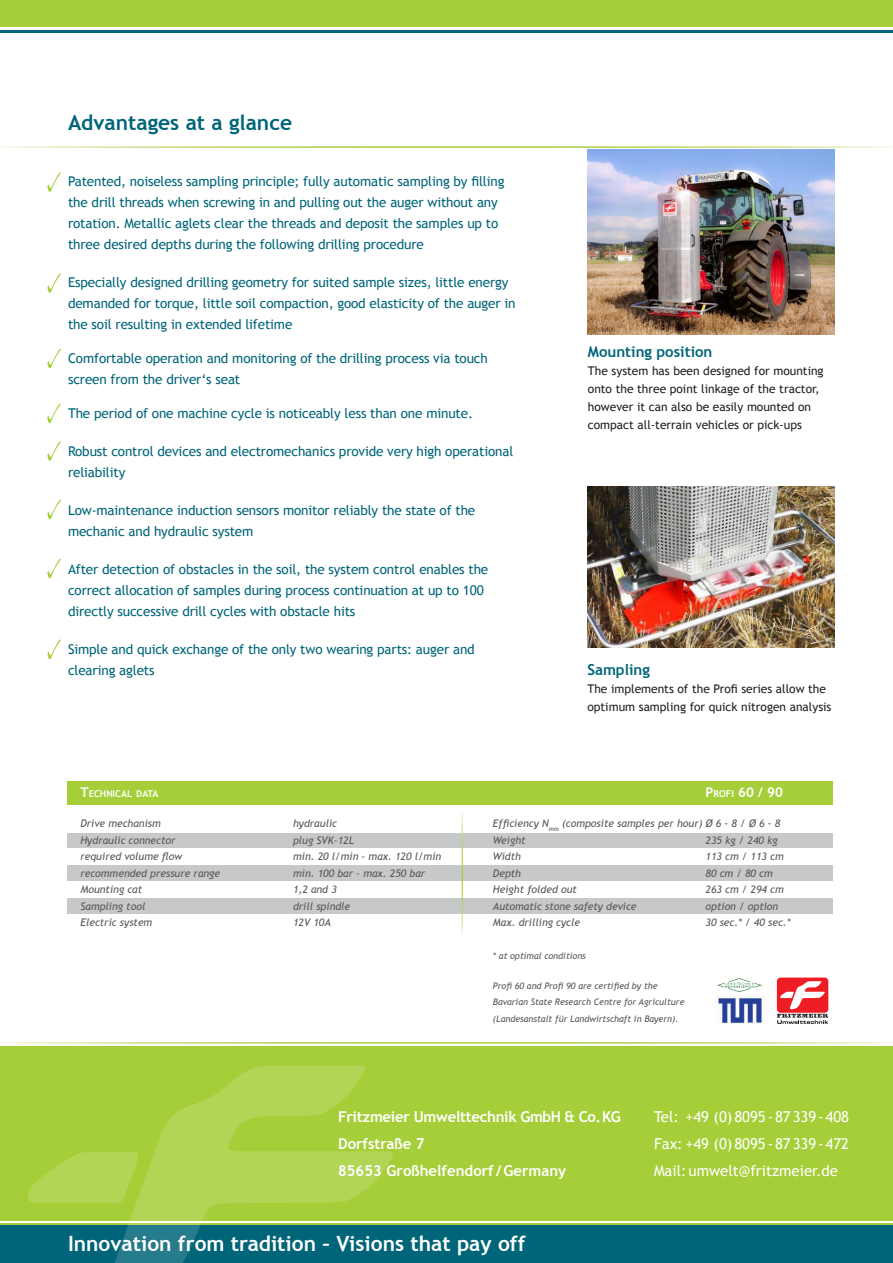
<style>
.page{position:relative;width:893px;height:1263px;background:#fff}
.page>*{position:absolute;margin:0;border:0;box-sizing:border-box;transform-origin:0 0}
.t1{font:700 21px "Trebuchet MS";color:#fff}
.fliess{font:700 21px "Trebuchet MS";color:#016579}
.t2{font:15px "Trebuchet MS";color:#fff}
.t3{font:700 15px "Trebuchet MS";color:#fff}
.t4{font:700 15px "Trebuchet MS";letter-spacing:-.02em;color:#fff}
.t5{font:700 15px "Trebuchet MS";color:#016579}
.fliess_absatz{font:13.5px/21px "Trebuchet MS";letter-spacing:-.01em;color:#016579}
.Fließtext{font:700 13.5px "Trebuchet MS";color:#fff}
.t6{font:12px/18px "Trebuchet MS";color:#231f20}
.Fließtext-2{font:italic 10.5px "Trebuchet MS";color:#57585a}
.Fließtext-3{font:700 9.45px "Trebuchet MS";color:#fff}
.Fließtext-4{font:italic 9px "Trebuchet MS";color:#57585a}
.s1{font-size:13.5px}
.s2{font-size:9.45px}
</style>
<div class="page">
<div style="left:0;top:5px;width:893px;height:27px;background:#016579"></div>
<div style="left:0;top:0;width:893px;height:28px;background:#a6ce39"></div>
<hr style="left:0;top:27px;width:893px;height:3px;background:#fff">
<div style="left:0;top:1046px;width:893px;height:217px;background:#a6ce39"></div>
<div style="left:0;top:1226px;width:893px;height:37px;background:#016579"></div>
<svg style="left:28px;top:1152px;width:79px;height:51px"></svg>
<svg style="left:107px;top:1065px;width:286px;height:198px"></svg>
<hr style="left:0;top:1221px;width:893px;height:2px;background:#fff">
<img style="left:587px;top:150px;width:248px;height:184px">
<img style="left:587px;top:487px;width:248px;height:161px">
<div style="left:777px;top:977px;width:51px;height:36px;background:#ee1d23;border-radius:4px"></div>
<svg style="left:777px;top:981px;width:51px;height:43px"></svg>
<img style="left:717px;top:997px;width:45px;height:27px">
<img style="left:718px;top:978px;width:44px;height:14px">
<svg style="left:47px;top:172px;width:14px;height:20px"></svg>
<svg style="left:47px;top:273px;width:14px;height:20px"></svg>
<svg style="left:47px;top:349px;width:14px;height:19px"></svg>
<svg style="left:47px;top:403px;width:14px;height:20px"></svg>
<svg style="left:47px;top:441px;width:14px;height:20px"></svg>
<svg style="left:47px;top:500px;width:14px;height:19px"></svg>
<svg style="left:47px;top:558px;width:14px;height:20px"></svg>
<svg style="left:47px;top:639px;width:14px;height:20px"></svg>
<div style="left:68px;top:898px;width:765px;height:16px;background:#c7c8ca"></div>
<div style="left:68px;top:865px;width:765px;height:15px;background:#c7c8ca"></div>
<div style="left:68px;top:832px;width:765px;height:16px;background:#c7c8ca"></div>
<div style="left:68px;top:781px;width:765px;height:32px;background:#a6ce39"></div>
<div style="left:61px;top:805px;width:777px;height:28px;background:#fff"></div>
<hr style="left:462px;top:810px;width:1px;height:128px;background:#fff">
<p class="fliess" style="left:68px;top:110px;width:226px">Advantages at a glance</p>
<p class="fliess_absatz" style="left:68px;top:171px;width:438px">Patented, noiseless sampling principle; fully automatic sampling by filling the drill threads when screwing in and pulling out the auger without any rotation. Metallic aglets clear the threads and deposit the samples up to three desired depths during the following drilling procedure</p>
<p class="fliess_absatz" style="left:68px;top:272px;width:449px">Especially designed drilling geometry for suited sample sizes, little energy demanded for torque, little soil compaction, good elasticity of the auger in the soil resulting in extended lifetime</p>
<p class="fliess_absatz" style="left:68px;top:348px;width:421px">Comfortable operation and monitoring of the drilling process via touch screen from the driver‘s seat</p>
<p class="fliess_absatz" style="left:68px;top:403px;width:406px">The period of one machine cycle is noticeably less than one minute.</p>
<p class="fliess_absatz" style="left:68px;top:441px;width:447px">Robust control devices and electromechanics provide very high operational reliability</p>
<p class="fliess_absatz" style="left:68px;top:500px;width:409px">Low-maintenance induction sensors monitor reliably the state of the mechanic and hydraulic system</p>
<p class="fliess_absatz" style="left:68px;top:559px;width:422px">After detection of obstacles in the soil, the system control enables the correct allocation of samples during process continuation at up to 100 directly successive drill cycles with obstacle hits</p>
<p class="fliess_absatz" style="left:68px;top:639px;width:408px">Simple and quick exchange of the only two wearing parts: auger and clearing aglets</p>
<p class="t5" style="left:588px;top:342px;width:126px">Mounting position</p>
<p class="t6" style="left:588px;top:362px;width:237px">The system has been designed for mounting onto the three point linkage of the tractor, however it can also be easily mounted on compact all-terrain vehicles or pick-ups</p>
<p class="t5" style="left:587px;top:660px;width:64px">Sampling</p>
<p class="t6" style="left:587px;top:680px;width:246px">The implements of the Profi series allow the optimum sampling for quick nitrogen analysis</p>
<p class="Fließtext-3" style="left:80px;top:788px;width:79px"><span class="s1">T</span>ECHNICAL DATA</p>
<p class="Fließtext-2" style="left:80px;top:817px;width:82px">Drive mechanism</p>
<p class="Fließtext-2" style="left:293px;top:817px;width:46px">hydraulic</p>
<p class="Fließtext-2" style="left:80px;top:834px;width:97px">Hydraulic connector</p>
<p class="Fließtext-2" style="left:293px;top:834px;width:62px">plug SVK-12L</p>
<p class="Fließtext-2" style="left:80px;top:850px;width:103px">required volume flow</p>
<p class="Fließtext-2" style="left:293px;top:850px;width:150px">min. 20 l/min - max. 120 l/min</p>
<p class="Fließtext-2" style="left:80px;top:867px;width:141px">recommended pressure range</p>
<p class="Fließtext-2" style="left:293px;top:867px;width:134px">min. 100 bar - max. 250 bar</p>
<p class="Fließtext-2" style="left:80px;top:883px;width:63px">Mounting cat</p>
<p class="Fließtext-2" style="left:293px;top:883px;width:45px">1,2 and 3</p>
<p class="Fließtext-2" style="left:80px;top:900px;width:66px">Sampling tool</p>
<p class="Fließtext-2" style="left:293px;top:900px;width:59px">drill spindle</p>
<p class="Fließtext-2" style="left:80px;top:916px;width:73px">Electric system</p>
<p class="Fließtext-2" style="left:293px;top:916px;width:39px">12V 10A</p>
<p class="Fließtext" style="left:705px;top:784px;width:79px">P<span class="s2">ROFI</span> 60 / 90</p>
<p class="Fließtext-2" style="left:493px;top:817px;width:289px">Efficiency N<sub>mm</sub> (composite samples per hour) Ø 6 – 8 / Ø 6 – 8</p>
<p class="Fließtext-2" style="left:493px;top:834px;width:34px">Weight</p>
<p class="Fließtext-2" style="left:705px;top:834px;width:74px">235 kg / 240 kg</p>
<p class="Fließtext-2" style="left:493px;top:850px;width:30px">Width</p>
<p class="Fließtext-2" style="left:705px;top:850px;width:80px">113 cm / 113 cm</p>
<p class="Fließtext-2" style="left:493px;top:867px;width:30px">Depth</p>
<p class="Fließtext-2" style="left:705px;top:867px;width:69px">80 cm / 80 cm</p>
<p class="Fließtext-2" style="left:493px;top:883px;width:86px">Height folded out</p>
<p class="Fließtext-2" style="left:705px;top:883px;width:80px">263 cm / 294 cm</p>
<p class="Fließtext-2" style="left:493px;top:900px;width:145px">Automatic stone safety device</p>
<p class="Fließtext-2" style="left:705px;top:900px;width:74px">option / option</p>
<p class="Fließtext-2" style="left:493px;top:916px;width:89px">Max. drilling cycle</p>
<p class="Fließtext-2" style="left:705px;top:916px;width:87px">30 sec.* / 40 sec.*</p>
<p class="Fließtext-4" style="left:493px;top:951px;width:94px">* at optimal conditions</p>
<p class="Fließtext-4" style="left:493px;top:980px;width:166px">Profi 60 and Profi 90 are certified by the</p>
<p class="Fließtext-4" style="left:493px;top:997px;width:193px">Bavarian State Research Centre for Agriculture</p>
<p class="Fließtext-4" style="left:493px;top:1013px;width:187px">(Landesanstalt für Landwirtschaft in Bayern).</p>
<p class="t4" style="left:338px;top:1107px;width:284px">Fritzmeier Umwelttechnik GmbH &amp; Co.KG</p>
<p class="t3" style="left:338px;top:1134px;width:88px">Dorfstraße 7</p>
<p class="t3" style="left:338px;top:1161px;width:230px">85653 Großhelfendorf/Germany</p>
<p class="t1" style="left:68px;top:1230px;width:459px">Innovation from tradition – Visions that pay off</p>
<p class="t2" style="left:654px;top:1107px;width:197px">Tel: +49 (0)8095-87339-408</p>
<p class="t2" style="left:654px;top:1134px;width:197px">Fax: +49 (0)8095-87339-472</p>
<p class="t2" style="left:654px;top:1161px;width:186px">Mail:umwelt@fritzmeier.de</p>
</div>
